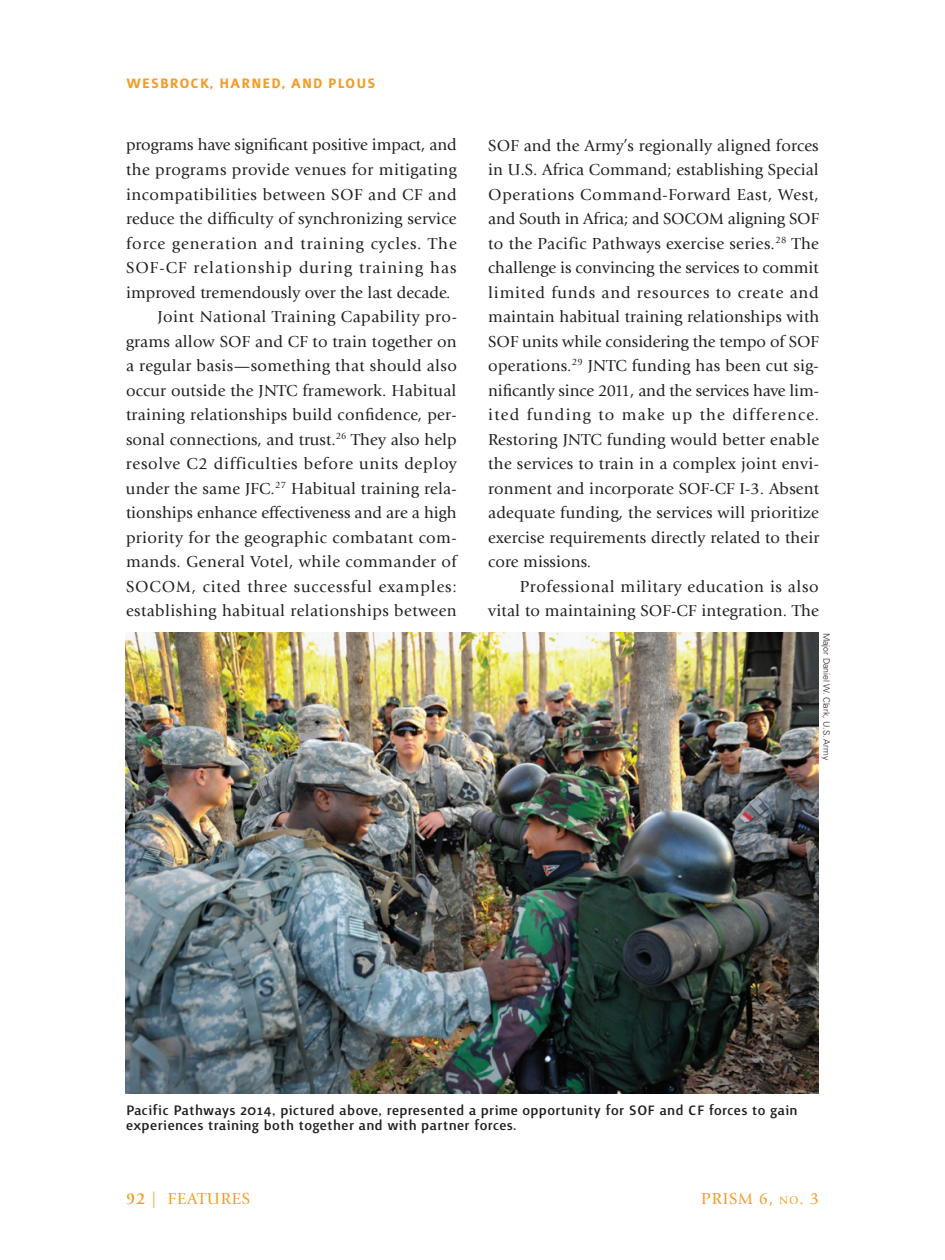
<style>
.page{position:relative;width:945px;height:1260px;background:#fff}
.page>*{position:absolute;margin:0;border:0;box-sizing:border-box;transform-origin:0 0}
.t1{font:500 17.5px/15.8px "Surface";letter-spacing:.02em;color:#231f20}
.t2{font:700 17.5px "Surface";letter-spacing:.06em;color:#f29d27}
.t3{font:16.62px/24.5px "Giovanni Std";letter-spacing:.02em;color:#231f20;text-align:justify}
.t4{font:16.62px "Giovanni Std";letter-spacing:-.005em;color:#231f20}
.t5{font:16.62px "Giovanni Std";color:#231f20}
.t6{font:16.62px "Giovanni Std";letter-spacing:.045em;color:#231f20}
.t7{font:16.62px "Giovanni Std";letter-spacing:.06em;color:#231f20}
.t8{font:16.62px "Giovanni Std";letter-spacing:.065em;color:#231f20}
.t9{font:16.62px "Giovanni Std";letter-spacing:.055em;color:#231f20}
.t10{font:16.62px "Giovanni Std";letter-spacing:.05em;color:#f29d27}
.t11{font:300 8.75px "Univers LT Std";color:#231f20}
.s1{font-weight:700}
.s2{font-size:11.72px}
</style>
<div class="page">
<img style="left:126px;top:633px;width:693px;height:461px">
<p class="t2" style="left:126px;top:76px;width:251px">WESBROCK, HARNED, AND PLOUS</p>
<p class="t4" style="left:126px;top:136px;width:332px">programs have significant positive impact, and</p>
<p class="t3" style="left:126px;top:157px;width:332px">the programs provide venues for mitigating</p>
<p class="t3" style="left:126px;top:182px;width:332px">incompatibilities between SOF and CF and</p>
<p class="t3" style="left:126px;top:206px;width:332px">reduce the difficulty of synchronizing service</p>
<p class="t7" style="left:126px;top:234px;width:332px">force generation and training cycles. The</p>
<p class="t8" style="left:126px;top:258px;width:332px">SOF-CF relationship during training has</p>
<p class="t3" style="left:126px;top:280px;width:326px">improved tremendously over the last decade.</p>
<p class="t3" style="left:158px;top:305px;width:301px">Joint National Training Capability pro-</p>
<p class="t3" style="left:126px;top:329px;width:332px">grams allow SOF and CF to train together on</p>
<p class="t3" style="left:126px;top:354px;width:332px">a regular basis—something that should also</p>
<p class="t3" style="left:126px;top:378px;width:332px">occur outside the JNTC framework. Habitual</p>
<p class="t3" style="left:126px;top:403px;width:332px">training relationships build confidence, per-</p>
<p class="t3" style="left:126px;top:427px;width:332px">sonal connections, and trust.<sup>26</sup> They also help</p>
<p class="t6" style="left:126px;top:454px;width:332px">resolve C2 difficulties before units deploy</p>
<p class="t3" style="left:126px;top:476px;width:332px">under the same JFC.<sup>27</sup> Habitual training rela-</p>
<p class="t5" style="left:126px;top:503px;width:332px">tionships enhance effectiveness and are a high</p>
<p class="t3" style="left:126px;top:525px;width:332px">priority for the geographic combatant com-</p>
<p class="t3" style="left:126px;top:550px;width:332px">mands. General Votel, while commander of</p>
<p class="t9" style="left:126px;top:577px;width:332px">SOCOM, cited three successful examples:</p>
<p class="t3" style="left:126px;top:599px;width:332px">establishing habitual relationships between</p>
<p class="t3" style="left:488px;top:133px;width:333px">SOF and the Army’s regionally aligned forces in U.S. Africa Command; establishing Special Operations Command-Forward East, West, and South in Africa; and SOCOM aligning SOF to the Pacific Pathways exercise series.<sup>28</sup> The challenge is convincing the services to commit limited funds and resources to create and maintain habitual training relationships with SOF units while considering the tempo of SOF operations.<sup>29</sup> JNTC funding has been cut sig&shy;nificantly since 2011, and the services have lim&shy;ited funding to make up the difference.<br>Restoring JNTC funding would better enable the services to train in a complex joint envi&shy;ronment and incorporate SOF-CF I-3. Absent adequate funding, the services will prioritize exercise requirements directly related to their core missions.</p>
<p class="t3" style="left:488px;top:574px;width:332px;text-align:right">Professional military education is also vital to maintaining SOF-CF integration. The</p>
<p class="t11" style="left:832px;top:633px;width:129px;rotate:90deg">Major Daniel W. Clark, U.S. Army</p>
<p class="t1" style="left:126px;top:1102px;width:673px">Pacific Pathways 2014, pictured above, represented a prime opportunity for SOF and CF forces to gain experiences training both together and with partner forces.</p>
<p class="t10" style="left:126px;top:1189px;width:126px"><span class="s1">92</span> | FEATURES</p>
<p class="t10" style="left:701px;top:1189px;width:119px">PRISM 6, <span class="s2">no</span>. 3</p>
</div>
